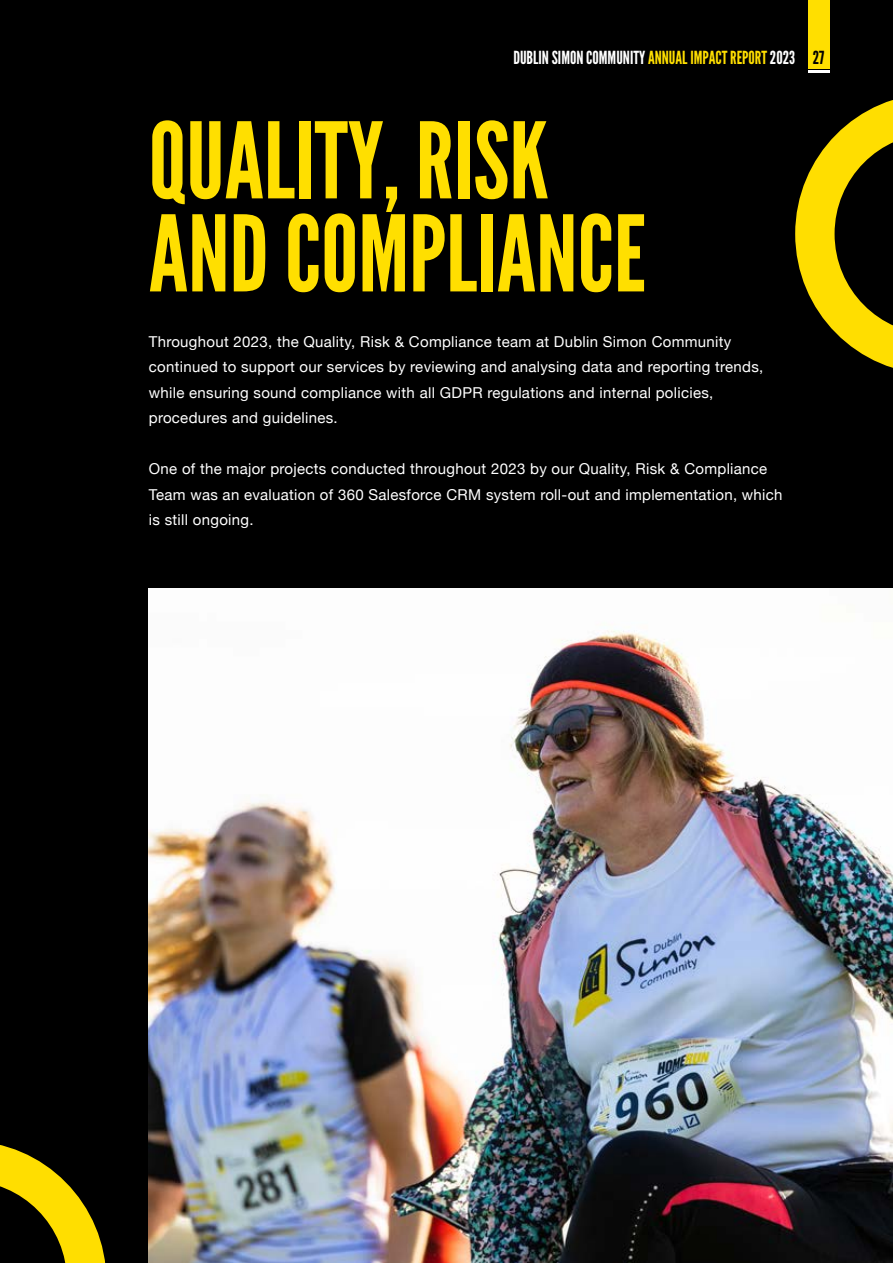
<style>
.page{position:relative;width:893px;height:1263px;background:#000}
.page>*{position:absolute;margin:0;border:0;box-sizing:border-box;transform-origin:0 0}
.t1{font:105px/93px "League Gothic";color:#ffdf00}
.t2{font:18px "League Gothic";color:#fff}
.t3{font:15px/25.5px "Helvetica Neue";letter-spacing:.02em;color:#fff}
.s1{color:#ffdf00}
.s2{color:#000}
</style>
<div class="page">
<svg style="left:0;top:1145px;width:106px;height:118px"></svg>
<svg style="left:795px;top:100px;width:98px;height:268px"></svg>
<img style="left:149px;top:589px;width:744px;height:674px">
<div style="left:808px;top:0;width:21px;height:68px;background:#ffdf00"></div>
<hr style="left:808px;top:70px;width:21px;height:3px;background:#fff">
<p class="t2" style="left:513px;top:51px;width:312px">DUBLIN SIMON COMMUNITY <span class="s1">ANNUAL IMPACT REPORT</span> 2023 <span class="s2">27</span></p>
<h1 class="t1" style="left:149px;top:127px;width:499px">QUALITY, RISK<br>AND COMPLIANCE</h1>
<p class="t3" style="left:149px;top:329px;width:616px">Throughout 2023, the Quality, Risk &amp; Compliance team at Dublin Simon Community continued to support our services by reviewing and analysing data and reporting trends, while ensuring sound compliance with all GDPR regulations and internal policies, procedures and guidelines.</p>
<p class="t3" style="left:149px;top:457px;width:635px">One of the major projects conducted throughout 2023 by our Quality, Risk &amp; Compliance<br>Team was an evaluation of 360 Salesforce CRM system roll-out and implementation, which is still ongoing.</p>
</div>
